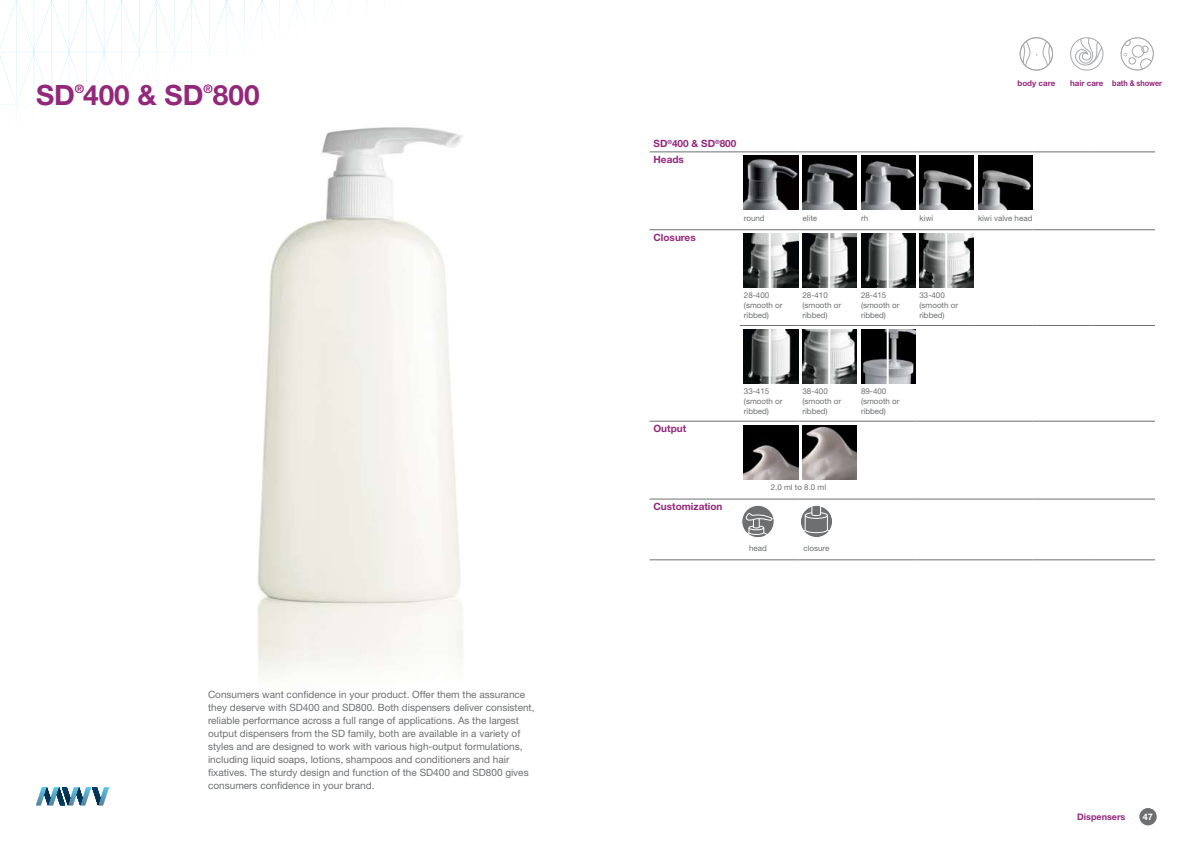
<style>
.page{position:relative;width:1191px;height:842px;background:#fff}
.page>*{position:absolute;margin:0;border:0;box-sizing:border-box;transform-origin:0 0}
.t1{font:700 28px "Helvetica Neue LT Std";color:#93287b}
.t2{font:700 11.7px "Helvetica Neue LT Std";color:#93287b}
.t3{font:10px/13px "Helvetica Neue LT Std";color:#6d6f71}
.t4{font:700 10px/15.9px "Helvetica Neue LT Std";color:#93287b}
.t5{font:700 9px "Helvetica Neue LT Std";color:#93287b}
.t6{font:700 9px "Helvetica Neue LT Std";color:#fff}
.t7{font:8px/10px "Helvetica Neue LT Std";color:#6d6f71}
.t8{font:700 8px "Helvetica Neue LT Std";letter-spacing:-.005em;color:#93287b}
</style>
<div class="page">
<svg style="left:0;top:0;width:368px;height:107px"></svg>
<img style="left:143px;top:72px;width:320px;height:605px">
<svg style="left:36px;top:787px;width:73px;height:19px"></svg>
<div style="left:1139px;top:808px;width:17px;height:17px;background:#6d6f71;border-radius:50%"></div>
<hr style="left:649px;top:152px;width:91px;height:1px;background:#6d6f71">
<hr style="left:649px;top:499px;width:91px;height:1px;background:#6d6f71">
<hr style="left:740px;top:152px;width:58px;height:1px;background:#6d6f71">
<hr style="left:798px;top:152px;width:59px;height:1px;background:#6d6f71">
<hr style="left:857px;top:152px;width:58px;height:1px;background:#6d6f71">
<hr style="left:915px;top:152px;width:59px;height:1px;background:#6d6f71">
<hr style="left:974px;top:152px;width:58px;height:1px;background:#6d6f71">
<hr style="left:1032px;top:152px;width:59px;height:1px;background:#6d6f71">
<hr style="left:1091px;top:152px;width:64px;height:1px;background:#6d6f71">
<hr style="left:740px;top:499px;width:58px;height:1px;background:#6d6f71">
<hr style="left:798px;top:499px;width:59px;height:1px;background:#6d6f71">
<hr style="left:857px;top:499px;width:58px;height:1px;background:#6d6f71">
<hr style="left:915px;top:499px;width:59px;height:1px;background:#6d6f71">
<hr style="left:974px;top:499px;width:58px;height:1px;background:#6d6f71">
<hr style="left:1032px;top:499px;width:59px;height:1px;background:#6d6f71">
<hr style="left:1091px;top:499px;width:64px;height:1px;background:#6d6f71">
<hr style="left:649px;top:229px;width:91px;height:1px;background:#6d6f71">
<hr style="left:649px;top:560px;width:91px;height:1px;background:#6d6f71">
<hr style="left:740px;top:229px;width:58px;height:1px;background:#6d6f71">
<hr style="left:915px;top:229px;width:59px;height:1px;background:#6d6f71">
<hr style="left:974px;top:229px;width:58px;height:1px;background:#6d6f71">
<hr style="left:798px;top:325px;width:59px;height:1px;background:#6d6f71">
<hr style="left:974px;top:560px;width:58px;height:1px;background:#6d6f71">
<hr style="left:798px;top:229px;width:59px;height:1px;background:#6d6f71">
<hr style="left:857px;top:229px;width:58px;height:1px;background:#6d6f71">
<hr style="left:740px;top:325px;width:58px;height:1px;background:#6d6f71">
<hr style="left:740px;top:560px;width:58px;height:1px;background:#6d6f71">
<hr style="left:857px;top:560px;width:58px;height:1px;background:#6d6f71">
<hr style="left:1032px;top:560px;width:59px;height:1px;background:#6d6f71">
<hr style="left:798px;top:560px;width:59px;height:1px;background:#6d6f71">
<hr style="left:915px;top:560px;width:59px;height:1px;background:#6d6f71">
<hr style="left:1091px;top:560px;width:64px;height:1px;background:#6d6f71">
<hr style="left:1032px;top:229px;width:59px;height:1px;background:#6d6f71">
<hr style="left:1091px;top:229px;width:64px;height:1px;background:#6d6f71">
<hr style="left:857px;top:325px;width:58px;height:1px;background:#6d6f71">
<hr style="left:915px;top:325px;width:59px;height:1px;background:#6d6f71">
<hr style="left:974px;top:325px;width:58px;height:1px;background:#6d6f71">
<hr style="left:1032px;top:325px;width:59px;height:1px;background:#6d6f71">
<hr style="left:1091px;top:325px;width:64px;height:1px;background:#6d6f71">
<hr style="left:740px;top:421px;width:58px;height:1px;background:#6d6f71">
<hr style="left:798px;top:421px;width:59px;height:1px;background:#6d6f71">
<hr style="left:857px;top:421px;width:58px;height:1px;background:#6d6f71">
<hr style="left:915px;top:421px;width:59px;height:1px;background:#6d6f71">
<hr style="left:974px;top:421px;width:58px;height:1px;background:#6d6f71">
<hr style="left:1032px;top:421px;width:59px;height:1px;background:#6d6f71">
<hr style="left:1091px;top:421px;width:64px;height:1px;background:#6d6f71">
<hr style="left:649px;top:421px;width:91px;height:1px;background:#6d6f71">
<img style="left:744px;top:156px;width:54px;height:54px">
<img style="left:802px;top:156px;width:54px;height:54px">
<img style="left:861px;top:156px;width:54px;height:54px">
<img style="left:919px;top:156px;width:54px;height:54px">
<img style="left:978px;top:156px;width:54px;height:54px">
<img style="left:744px;top:234px;width:54px;height:54px">
<img style="left:802px;top:234px;width:54px;height:54px">
<img style="left:861px;top:234px;width:54px;height:54px">
<img style="left:919px;top:234px;width:54px;height:54px">
<img style="left:744px;top:329px;width:54px;height:54px">
<img style="left:802px;top:329px;width:54px;height:54px">
<img style="left:861px;top:329px;width:54px;height:54px">
<img style="left:744px;top:425px;width:54px;height:54px">
<img style="left:802px;top:425px;width:54px;height:54px">
<svg style="left:742px;top:505px;width:32px;height:33px"></svg>
<div style="left:741px;top:505px;width:33px;height:33px;border:1px solid #fff;border-radius:50%"></div>
<svg style="left:745px;top:512px;width:28px;height:24px"></svg>
<svg style="left:800px;top:505px;width:32px;height:33px"></svg>
<svg style="left:802px;top:506px;width:28px;height:27px"></svg>
<div style="left:800px;top:505px;width:33px;height:33px;border:1px solid #fff;border-radius:50%"></div>
<div style="left:1019px;top:37px;width:34px;height:33px;border:1px solid #a7a9ac;border-radius:50%"></div>
<svg style="left:1022px;top:40px;width:28px;height:27px"></svg>
<div style="left:1070px;top:37px;width:33px;height:33px;border:1px solid #a7a9ac;border-radius:50%"></div>
<svg style="left:1075px;top:38px;width:28px;height:28px"></svg>
<div style="left:1120px;top:37px;width:33px;height:33px;border:1px solid #a7a9ac;border-radius:50%"></div>
<div style="left:1131px;top:45px;width:13px;height:13px;border:1px solid #a7a9ac;border-radius:50%"></div>
<svg style="left:1140px;top:58px;width:12px;height:12px"></svg>
<div style="left:1128px;top:57px;width:7px;height:7px;border:1px solid #a7a9ac;border-radius:50%"></div>
<div style="left:1141px;top:46px;width:7px;height:7px;border:1px solid #a7a9ac;border-radius:50%"></div>
<div style="left:1123px;top:39px;width:7px;height:7px;border:1px solid #a7a9ac;border-radius:50%"></div>
<div style="left:1121px;top:38px;width:32px;height:32px;border:1px solid #a7a9ac;border-radius:50%"></div>
<svg style="left:1122px;top:53px;width:5px;height:4px"></svg>
<hr style="left:886px;top:233px;width:2px;height:56px;background:#fff">
<hr style="left:828px;top:233px;width:2px;height:56px;background:#fff">
<hr style="left:945px;top:233px;width:2px;height:56px;background:#fff">
<hr style="left:828px;top:328px;width:2px;height:56px;background:#fff">
<hr style="left:886px;top:328px;width:2px;height:56px;background:#fff">
<hr style="left:768px;top:233px;width:2px;height:56px;background:#fff">
<hr style="left:768px;top:328px;width:2px;height:57px;background:#fff">
<h1 class="t1" style="left:36px;top:77px;width:225px">SD 400 &amp; SD 800</h1>
<p class="t2" style="left:75px;top:81px;width:11px">®</p>
<p class="t2" style="left:203px;top:81px;width:11px">®</p>
<p class="t3" style="left:208px;top:687px;width:328px">Consumers want confidence in your product. Offer them the assurance they deserve with SD400 and SD800. Both dispensers deliver consistent, reliable performance across a full range of applications. As the largest output dispensers from the SD family, both are available in a variety of styles and are designed to work with various high-output formulations, including liquid soaps, lotions, shampoos and conditioners and hair fixatives. The sturdy design and function of the SD400 and SD800 gives consumers confidence in your brand.</p>
<p class="t8" style="left:1017px;top:78px;width:39px">body care</p>
<p class="t8" style="left:1070px;top:78px;width:94px">hair care bath &amp; shower</p>
<p class="t4" style="left:653px;top:135px;width:84px">SD<sup>®</sup>400 &amp; SD<sup>®</sup>800<br>Heads</p>
<p class="t4" style="left:653px;top:229px;width:44px">Closures</p>
<p class="t7" style="left:744px;top:213px;width:22px">round</p>
<p class="t7" style="left:802px;top:213px;width:16px">elite</p>
<p class="t7" style="left:861px;top:213px;width:9px">rh</p>
<p class="t7" style="left:919px;top:213px;width:15px">kiwi</p>
<p class="t7" style="left:978px;top:213px;width:56px">kiwi valve head</p>
<p class="t7" style="left:744px;top:290px;width:40px">28-400 (smooth or ribbed)</p>
<p class="t7" style="left:802px;top:290px;width:40px">28-410 (smooth or ribbed)</p>
<p class="t7" style="left:861px;top:290px;width:40px">28-415 (smooth or ribbed)</p>
<p class="t7" style="left:919px;top:290px;width:40px">33-400 (smooth or ribbed)</p>
<p class="t4" style="left:653px;top:421px;width:34px">Output</p>
<p class="t4" style="left:653px;top:498px;width:71px">Customization</p>
<p class="t7" style="left:744px;top:386px;width:40px">33-415 (smooth or ribbed)</p>
<p class="t7" style="left:802px;top:386px;width:40px">38-400 (smooth or ribbed)</p>
<p class="t7" style="left:861px;top:386px;width:40px">89-400 (smooth or ribbed)</p>
<p class="t7" style="left:770px;top:482px;width:57px">2.0 ml to 8.0 ml</p>
<p class="t7" style="left:749px;top:543px;width:19px">head</p>
<p class="t7" style="left:803px;top:543px;width:27px">closure</p>
<p class="t5" style="left:1077px;top:811px;width:50px">Dispensers</p>
<p class="t6" style="left:1142px;top:811px;width:12px">47</p>
</div>
